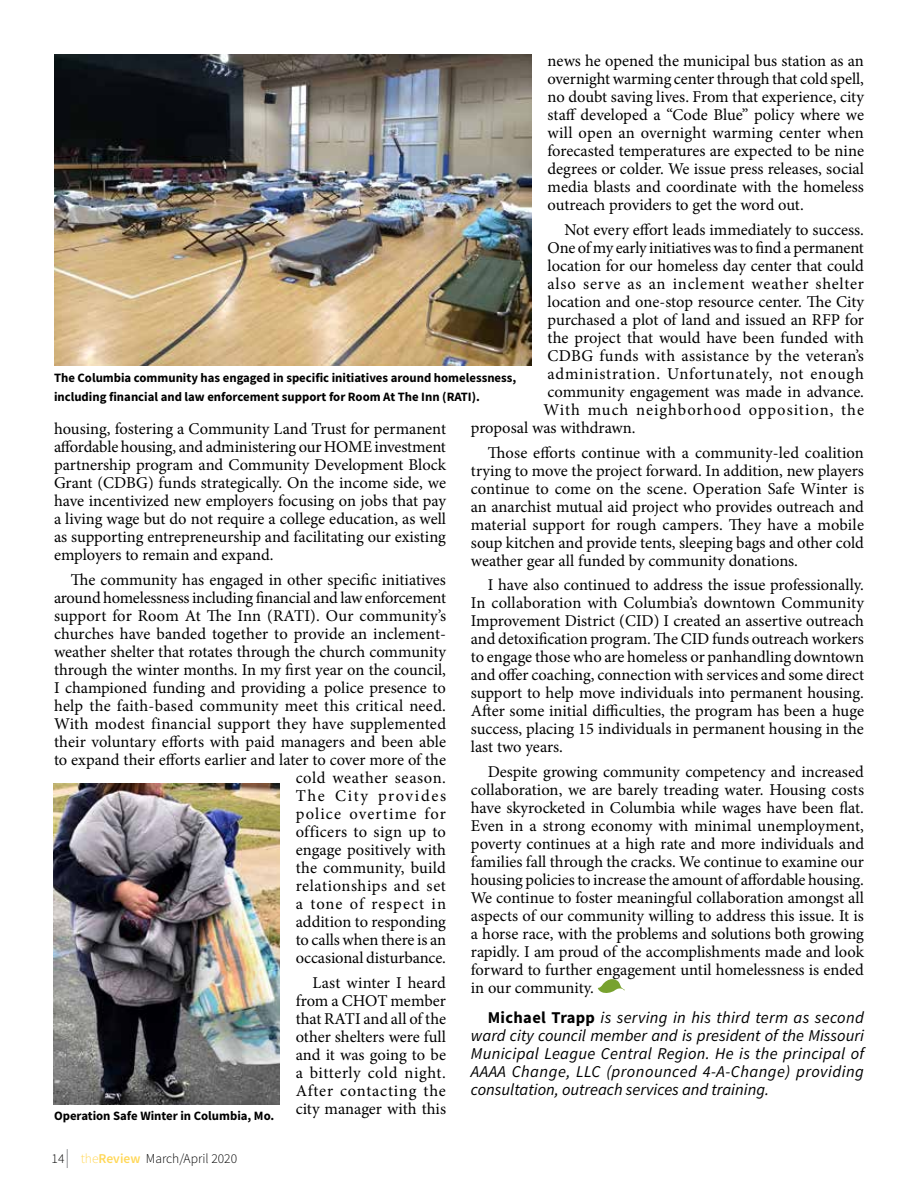
<style>
.page{position:relative;width:918px;height:1188px;background:#fff}
.page>*{position:absolute;margin:0;border:0;box-sizing:border-box;transform-origin:0 0}
.t1{font:16.5px/18px "Minion Pro";color:#000;text-align:justify}
.t2{font:italic 16.5px/18px "Source Sans Pro";color:#000;text-align:justify}
.t3{font:16.5px "Minion Pro";letter-spacing:.045em;color:#000}
.t4{font:16.5px "Minion Pro";letter-spacing:.06em;color:#000}
.t5{font:300 13.5px "Source Sans Pro";color:#000}
.t6{font:700 12.75px/18.8px "Source Sans Pro";color:#000}
.s1{font-weight:700;font-style:normal}
.s2{color:#ffd858}
.s3{font-weight:600;color:#ffd858}
</style>
<div class="page">
<svg style="left:67px;top:1149px;width:1px;height:19px"></svg>
<svg style="left:598px;top:979px;width:27px;height:14px"></svg>
<img style="left:54px;top:54px;width:477px;height:312px">
<img style="left:54px;top:783px;width:226px;height:321px">
<p class="t1" style="left:548px;top:52px;width:318px">news he opened the municipal bus station as an overnight warming center through that cold spell, no doubt saving lives. From that experience, city staff developed a “Code Blue” policy where we will open an overnight warming center when forecasted temperatures are expected to be nine degrees or colder. We issue press releases, social media blasts and coordinate with the homeless outreach providers to get the word out.</p>
<p class="t1" style="left:564px;top:221px;width:301px">Not every effort leads immediately to success.</p>
<p class="t1" style="left:548px;top:239px;width:318px">One of my early initiatives was to find a permanent</p>
<p class="t1" style="left:548px;top:257px;width:318px">location for our homeless day center that could</p>
<p class="t3" style="left:548px;top:272px;width:318px">also serve as an inclement weather shelter</p>
<p class="t1" style="left:548px;top:293px;width:318px">location and one-stop resource center. The City</p>
<p class="t1" style="left:548px;top:311px;width:318px">purchased a plot of land and issued an RFP for</p>
<p class="t1" style="left:548px;top:329px;width:318px">the project that would have been funded with</p>
<p class="t1" style="left:548px;top:347px;width:318px">CDBG funds with assistance by the veteran’s</p>
<p class="t3" style="left:548px;top:363px;width:318px">administration. Unfortunately, not enough</p>
<p class="t1" style="left:548px;top:383px;width:318px">community engagement was made in advance.</p>
<p class="t4" style="left:544px;top:399px;width:322px">With much neighborhood opposition, the</p>
<p class="t1" style="left:471px;top:419px;width:166px">proposal was withdrawn.</p>
<p class="t1" style="left:471px;top:443px;width:395px;text-indent:17px">Those efforts continue with a community-led coalition trying to move the project forward. In addition, new players continue to come on the scene. Operation Safe Winter is an anarchist mutual aid project who provides outreach and material support for rough campers. They have a mobile soup kitchen and provide tents, sleeping bags and other cold weather gear all funded by community donations.</p>
<p class="t1" style="left:471px;top:576px;width:395px;text-indent:17px">I have also continued to address the issue professionally.<br>In collaboration with Columbia’s downtown Community Improvement District (CID) I created an assertive outreach and detoxification program. The CID funds outreach workers to engage those who are homeless or panhandling downtown and offer coaching, connection with services and some direct support to help move individuals into permanent housing.<br>After some initial difficulties, the program has been a huge success, placing 15 individuals in permanent housing in the last two years.</p>
<p class="t1" style="left:471px;top:763px;width:395px;text-indent:17px">Despite growing community competency and increased collaboration, we are barely treading water. Housing costs have skyrocketed in Columbia while wages have been flat.<br>Even in a strong economy with minimal unemployment, poverty continues at a high rate and more individuals and families fall through the cracks. We continue to examine our housing policies to increase the amount of affordable housing.<br>We continue to foster meaningful collaboration amongst all aspects of our community willing to address this issue. It is a horse race, with the problems and solutions both growing rapidly. I am proud of the accomplishments made and look forward to further engagement until homelessness is ended in our community.</p>
<p class="t2" style="left:471px;top:1008px;width:395px;text-indent:17px"><span class="s1">Michael Trapp</span> is serving in his third term as second ward city council member and is president of the Missouri Municipal League Central Region. He is the principal of AAAA Change, LLC (pronounced 4-A-Change) providing consultation, outreach services and training.</p>
<p class="t6" style="left:54px;top:369px;width:464px">The Columbia community has engaged in specific initiatives around homelessness, including financial and law enforcement support for Room At The Inn (RATI).</p>
<p class="t1" style="left:54px;top:420px;width:394px">housing, fostering a Community Land Trust for permanent affordable housing, and administering our HOME investment partnership program and Community Development Block Grant (CDBG) funds strategically. On the income side, we have incentivized new employers focusing on jobs that pay a living wage but do not require a college education, as well as supporting entrepreneurship and facilitating our existing employers to remain and expand.</p>
<p class="t1" style="left:54px;top:571px;width:394px;text-align:right">The community has engaged in other specific initiatives around homelessness including financial and law enforcement support for Room At The Inn (RATI). Our community’s churches have banded together to provide an inclement&shy;weather shelter that rotates through the church community through the winter months. In my first year on the council, I championed funding and providing a police presence to help the faith-based community meet this critical need.<br>With modest financial support they have supplemented their voluntary efforts with paid managers and been able to expand their efforts earlier and later to cover more of the cold weather season.<br>The City provides<br>police overtime for<br>officers to sign up to<br>engage positively with<br>the community, build<br>relationships and set<br>a tone of respect in<br>addition to responding<br>to calls when there is an<br>occasional disturbance.</p>
<p class="t1" style="left:296px;top:974px;width:152px;text-indent:17px">Last winter I heard from a CHOT member that RATI and all of the other shelters were full and it was going to be a bitterly cold night.<br>After contacting the city manager with this</p>
<p class="t6" style="left:54px;top:1106px;width:222px">Operation Safe Winter in Columbia, Mo.</p>
<p class="t5" style="left:52px;top:1150px;width:187px">14 <span class="s2">the</span><span class="s3">Review</span> March/April 2020</p>
</div>
